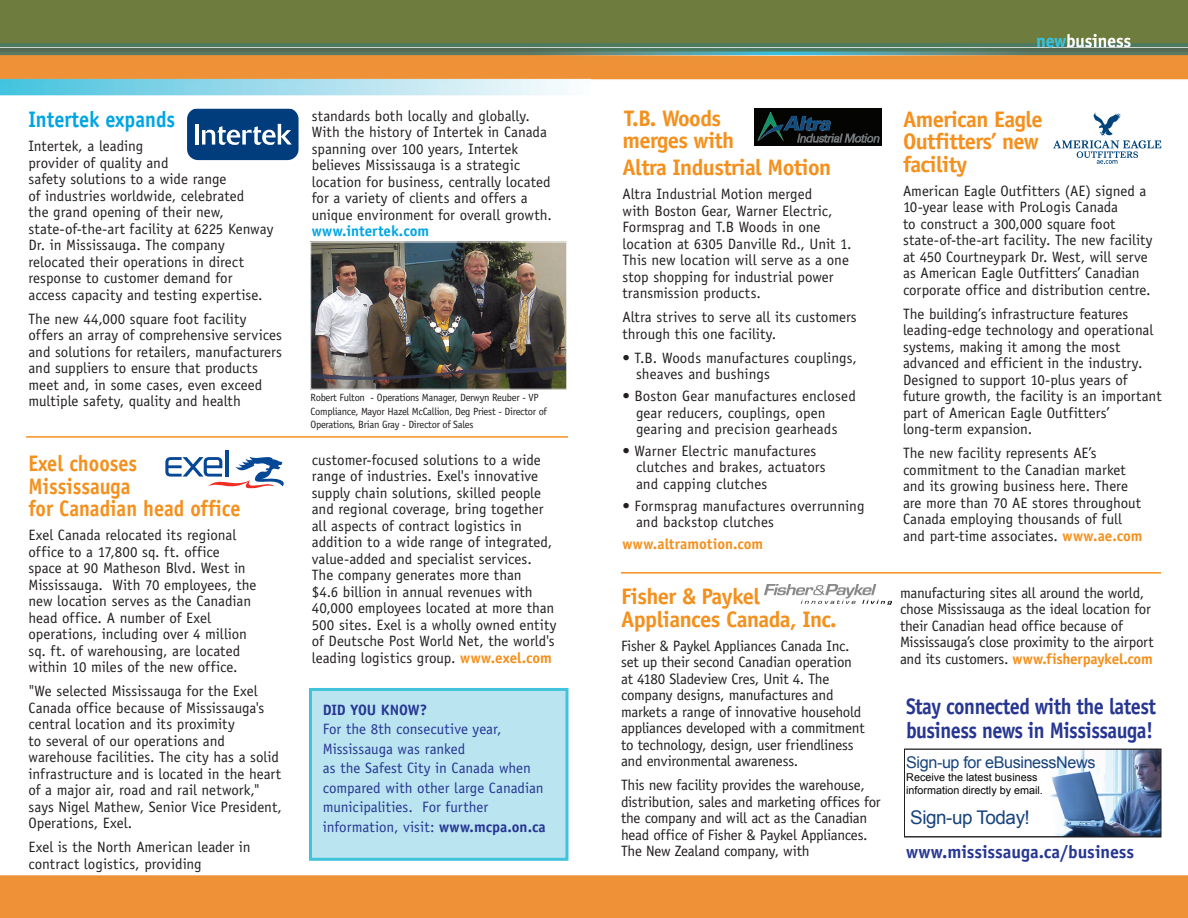
<style>
.page{position:relative;width:1188px;height:918px;background:#fff}
.page>*{position:absolute;margin:0;border:0;box-sizing:border-box;transform-origin:0 0}
.t1{font:700 22.5px/22.5px "Officina Sans";letter-spacing:-.025em;color:#f4901d}
.t2{font:700 22.5px/24px "Officina Sans";letter-spacing:-.025em;color:#263692;scale:.9 1}
.t3{font:700 22.5px/22.5px "Officina Sans";color:#f4901d;scale:.9 1}
.t4{font:700 22.5px "Officina Sans";color:#00a5e3;scale:.9 1}
.t5{font:18.9px "Arial";letter-spacing:-.025em;color:#17437e}
.t6{font:700 18px "Officina Sans";letter-spacing:-.005em;color:#263692}
.t7{font:16.2px "Arial";letter-spacing:-.025em;color:#17437e}
.t8{font:15px/16.5px "Officina Sans";color:#231f20}
.t9{font:15px/16.5px "Officina Sans";letter-spacing:-.02em;color:#231f20}
.t10{font:15px/19.5px "Officina Sans";color:#263692}
.t11{font:700 15px "Officina Sans";color:#f4901d}
.t12{font:700 15px "Officina Sans";color:#00a5e3}
.t13{font:700 15px "Officina Sans";letter-spacing:-.01em;color:#263692}
.t14{font:10.8px/12.9px "Arial";color:#040503}
.t15{font:10.5px/13.5px "Officina Sans";letter-spacing:-.025em;color:#231f20}
.s1{font-weight:700;color:#f4901d}
.s2{font-weight:700}
</style>
<div class="page">
<img style="left:0;top:0;width:1188px;height:918px">
<div style="left:183px;top:108px;width:120px;height:54px;background:#fff"></div>
<div style="left:187px;top:108px;width:112px;height:52px;background:#013d7d;border-radius:11px"></div>
<hr style="left:195px;top:124px;width:4px;height:21px;background:#fff">
<svg style="left:202px;top:124px;width:90px;height:21px"></svg>
<div style="left:183px;top:108px;width:120px;height:54px;border:1px solid #fff"></div>
<img style="left:313px;top:244px;width:252px;height:143px">
<div style="left:158px;top:439px;width:139px;height:50px;background:#fff"></div>
<hr style="left:226px;top:450px;width:3px;height:27px;background:#074896">
<svg style="left:165px;top:457px;width:119px;height:30px"></svg>
<hr style="left:26px;top:436px;width:542px;height:2px;background:#f4901d">
<hr style="left:621px;top:572px;width:540px;height:2px;background:#f4901d">
<img style="left:755px;top:109px;width:127px;height:36px">
<svg style="left:1053px;top:112px;width:108px;height:52px"></svg>
<img style="left:765px;top:584px;width:126px;height:20px">
<svg style="left:906px;top:751px;width:253px;height:84px"></svg>
<div style="left:904px;top:749px;width:257px;height:88px;border:1px solid #231f20"></div>
<div style="left:310px;top:689px;width:257px;height:170px;background:#bae4f0"></div>
<div style="left:309px;top:688px;width:259px;height:173px;border:3px solid #42c3dc"></div>
<h1 class="t4" style="left:28px;top:106px;width:164px">Intertek expands</h1>
<p class="t8" style="left:28px;top:138px;width:246px">Intertek, a leading<br>provider of quality and<br>safety solutions to a wide range<br>of industries worldwide, celebrated<br>the grand opening of their new, state-of-the-art facility at 6225 Kenway<br>Dr. in Mississauga. The company relocated their operations in direct response to customer demand for access capacity and testing expertise.</p>
<p class="t8" style="left:28px;top:310px;width:255px">The new 44,000 square foot facility offers an array of comprehensive services and solutions for retailers, manufacturers and suppliers to ensure that products meet and, in some cases, even exceed multiple safety, quality and health</p>
<h1 class="t3" style="left:28px;top:452px;width:237px">Exel chooses<br>Mississauga<br>for Canadian head office</h1>
<p class="t8" style="left:28px;top:527px;width:230px">Exel Canada relocated its regional office to a 17,800 sq. ft. office space at 90 Matheson Blvd. West in Mississauga. With 70 employees, the new location serves as the Canadian head office. A number of Exel operations, including over 4 million sq. ft. of warehousing, are located within 10 miles of the new office.</p>
<p class="t8" style="left:28px;top:683px;width:255px">"We selected Mississauga for the Exel Canada office because of Mississauga's central location and its proximity<br>to several of our operations and warehouse facilities. The city has a solid infrastructure and is located in the heart of a major air, road and rail network," says Nigel Mathew, Senior Vice President, Operations, Exel.</p>
<p class="t8" style="left:28px;top:839px;width:224px">Exel is the North American leader in contract logistics, providing</p>
<p class="t8" style="left:312px;top:107px;width:242px">standards both locally and globally.<br>With the history of Intertek in Canada spanning over 100 years, Intertek believes Mississauga is a strategic location for business, centrally located for a variety of clients and offers a unique environment for overall growth.</p>
<p class="t12" style="left:312px;top:222px;width:119px">www.intertek.com</p>
<p class="t15" style="left:310px;top:391px;width:238px">Robert Fulton - Operations Manager, Derwyn Reuber - VP<br>Compliance, Mayor Hazel McCallion, Deg Priest - Director of<br>Operations, Brian Gray - Director of Sales</p>
<p class="t8" style="left:312px;top:451px;width:246px">customer-focused solutions to a wide range of industries. Exel's innovative supply chain solutions, skilled people and regional coverage, bring together all aspects of contract logistics in addition to a wide range of integrated, value-added and specialist services.<br>The company generates more than<br>$4.6 billion in annual revenues with 40,000 employees located at more than 500 sites. Exel is a wholly owned entity of Deutsche Post World Net, the world's leading logistics group. <span class="s1">www.exel.com</span></p>
<p class="t13" style="left:323px;top:700px;width:106px">DID YOU KNOW?</p>
<p class="t10" style="left:323px;top:719px;width:224px">For the 8th consecutive year,<br>Mississauga was ranked<br>as the Safest City in Canada when compared with other large Canadian municipalities. For further information, visit: <span class="s2">www.mcpa.on.ca</span></p>
<h1 class="t1" style="left:622px;top:107px;width:113px">T.B. Woods merges with</h1>
<h1 class="t1" style="left:622px;top:156px;width:210px">Altra Industrial Motion</h1>
<p class="t8" style="left:622px;top:186px;width:231px">Altra Industrial Motion merged<br>with Boston Gear, Warner Electric,<br>Formsprag and T.B Woods in one location at 6305 Danville Rd., Unit 1.<br>This new location will serve as a one stop shopping for industrial power transmission products.</p>
<p class="t8" style="left:622px;top:309px;width:236px">Altra strives to serve all its customers through this one facility.</p>
<p class="t8" style="left:636px;top:349px;width:223px;text-indent:-14px">• T.B. Woods manufactures couplings, sheaves and bushings</p>
<p class="t8" style="left:636px;top:388px;width:221px;text-indent:-14px">• Boston Gear manufactures enclosed gear reducers, couplings, open gearing and precision gearheads</p>
<p class="t8" style="left:636px;top:443px;width:191px;text-indent:-14px">• Warner Electric manufactures clutches and brakes, actuators and capping clutches</p>
<p class="t8" style="left:636px;top:498px;width:230px;text-indent:-14px">• Formsprag manufactures overrunning and backstop clutches</p>
<p class="t11" style="left:622px;top:535px;width:142px">www.altramotion.com</p>
<h1 class="t1" style="left:621px;top:585px;width:217px">Fisher &amp; Paykel<br>Appliances Canada, Inc.</h1>
<p class="t9" style="left:621px;top:637px;width:245px">Fisher &amp; Paykel Appliances Canada Inc. set up their second Canadian operation at 4180 Sladeview Cres, Unit 4. The company designs, manufactures and markets a range of innovative household appliances developed with a commitment to technology, design, user friendliness and environmental awareness.</p>
<p class="t9" style="left:621px;top:777px;width:261px">This new facility provides the warehouse, distribution, sales and marketing offices for the company and will act as the Canadian head office of Fisher &amp; Paykel Appliances.<br>The New Zealand company, with</p>
<h1 class="t1" style="left:903px;top:108px;width:141px">American Eagle<br>Outfitters’ new facility</h1>
<p class="t8" style="left:903px;top:183px;width:251px">American Eagle Outfitters (AE) signed a 10-year lease with ProLogis Canada<br>to construct a 300,000 square foot state-of-the-art facility. The new facility at 450 Courtneypark Dr. West, will serve as American Eagle Outfitters’ Canadian corporate office and distribution centre.</p>
<p class="t8" style="left:903px;top:306px;width:260px">The building’s infrastructure features leading-edge technology and operational systems, making it among the most advanced and efficient in the industry.<br>Designed to support 10-plus years of future growth, the facility is an important part of American Eagle Outfitters’ long-term expansion.</p>
<p class="t8" style="left:903px;top:445px;width:241px">The new facility represents AE’s commitment to the Canadian market and its growing business here. There are more than 70 AE stores throughout Canada employing thousands of full and part-time associates. <span class="s1">www.ae.com</span></p>
<p class="t9" style="left:900px;top:584px;width:255px">manufacturing sites all around the world, chose Mississauga as the ideal location for their Canadian head office because of Mississauga’s close proximity to the airport and its customers. <span class="s1">www.fisherpaykel.com</span></p>
<h1 class="t2" style="left:906px;top:694px;width:279px">Stay connected with the latest business news in Mississauga!</h1>
<p class="t7" style="left:906px;top:753px;width:191px">Sign-up for eBusinessNews</p>
<p class="t14" style="left:906px;top:771px;width:138px">Receive the latest business information directly by email.</p>
<p class="t5" style="left:910px;top:807px;width:121px">Sign-up Today!</p>
<p class="t6" style="left:906px;top:840px;width:230px">www.mississauga.ca/business</p>
</div>
